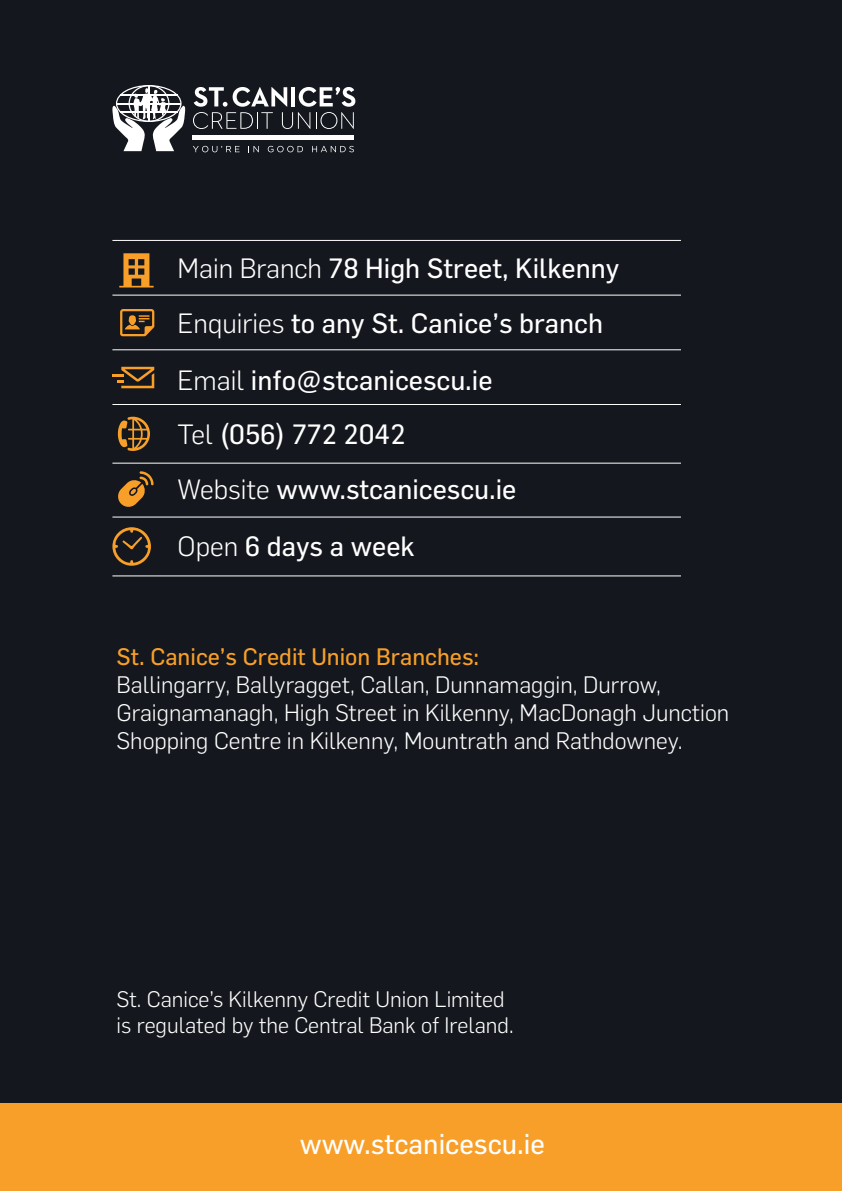
<style>
.page{position:relative;width:842px;height:1191px;background:#14171d}
.page>*{position:absolute;margin:0;border:0;box-sizing:border-box;transform-origin:0 0}
.t1{font:28px "Flama";color:#fff}
.t2{font:27.4px/56px "Flama";color:#fff}
.t3{font:300 23.4px/28px "Flama";color:#fff}
.t4{font:23.4px "Flama";color:#f89f29}
.t5{font:300 22px/26.4px "Flama";color:#fff}
.s1{font-weight:300}
</style>
<div class="page">
<svg style="left:193px;top:87px;width:162px;height:42px"></svg>
<div style="left:192px;top:135px;width:161px;height:5px;background:#fff"></div>
<svg style="left:193px;top:146px;width:47px;height:6px"></svg>
<svg style="left:253px;top:146px;width:6px;height:6px"></svg>
<svg style="left:268px;top:146px;width:35px;height:6px"></svg>
<svg style="left:312px;top:146px;width:42px;height:6px"></svg>
<svg style="left:112px;top:85px;width:74px;height:66px"></svg>
<svg style="left:117px;top:417px;width:33px;height:34px"></svg>
<svg style="left:118px;top:471px;width:36px;height:36px"></svg>
<svg style="left:120px;top:309px;width:34px;height:27px"></svg>
<svg style="left:119px;top:253px;width:35px;height:34px"></svg>
<svg style="left:112px;top:367px;width:42px;height:21px"></svg>
<hr style="left:112px;top:295px;width:569px;height:1px;background:#fff">
<hr style="left:112px;top:349px;width:569px;height:1px;background:#fff">
<hr style="left:112px;top:404px;width:569px;height:1px;background:#fff">
<hr style="left:112px;top:240px;width:569px;height:1px;background:#fff">
<svg style="left:112px;top:527px;width:39px;height:39px"></svg>
<hr style="left:112px;top:463px;width:569px;height:1px;background:#fff">
<hr style="left:112px;top:517px;width:569px;height:1px;background:#fff">
<hr style="left:112px;top:575px;width:569px;height:1px;background:#fff">
<div style="left:0;top:1104px;width:842px;height:87px;background:#f89f29"></div>
<p class="t2" style="left:178px;top:239px;width:443px"><span class="s1">Main Branch</span> 78 High Street, Kilkenny<br><span class="s1">Enquiries</span> to any St. Canice’s branch<br><span class="s1">Email</span> info@stcanicescu.ie</p>
<p class="t2" style="left:178px;top:405px;width:340px"><span class="s1">Tel</span> (056) 772 2042<br><span class="s1">Website</span> www.stcanicescu.ie<br><span class="s1">Open</span> 6 days a week</p>
<p class="t4" style="left:117px;top:642px;width:364px">St. Canice’s Credit Union Branches:</p>
<p class="t3" style="left:117px;top:669px;width:614px">Ballingarry, Ballyragget, Callan, Dunnamaggin, Durrow,<br>Graignamanagh, High Street in Kilkenny, MacDonagh Junction<br>Shopping Centre in Kilkenny, Mountrath and Rathdowney.</p>
<p class="t5" style="left:117px;top:984px;width:399px">St. Canice’s Kilkenny Credit Union Limited is regulated by the Central Bank of Ireland.</p>
<p class="t1" style="left:300px;top:1126px;width:247px">www.stcanicescu.ie</p>
</div>
